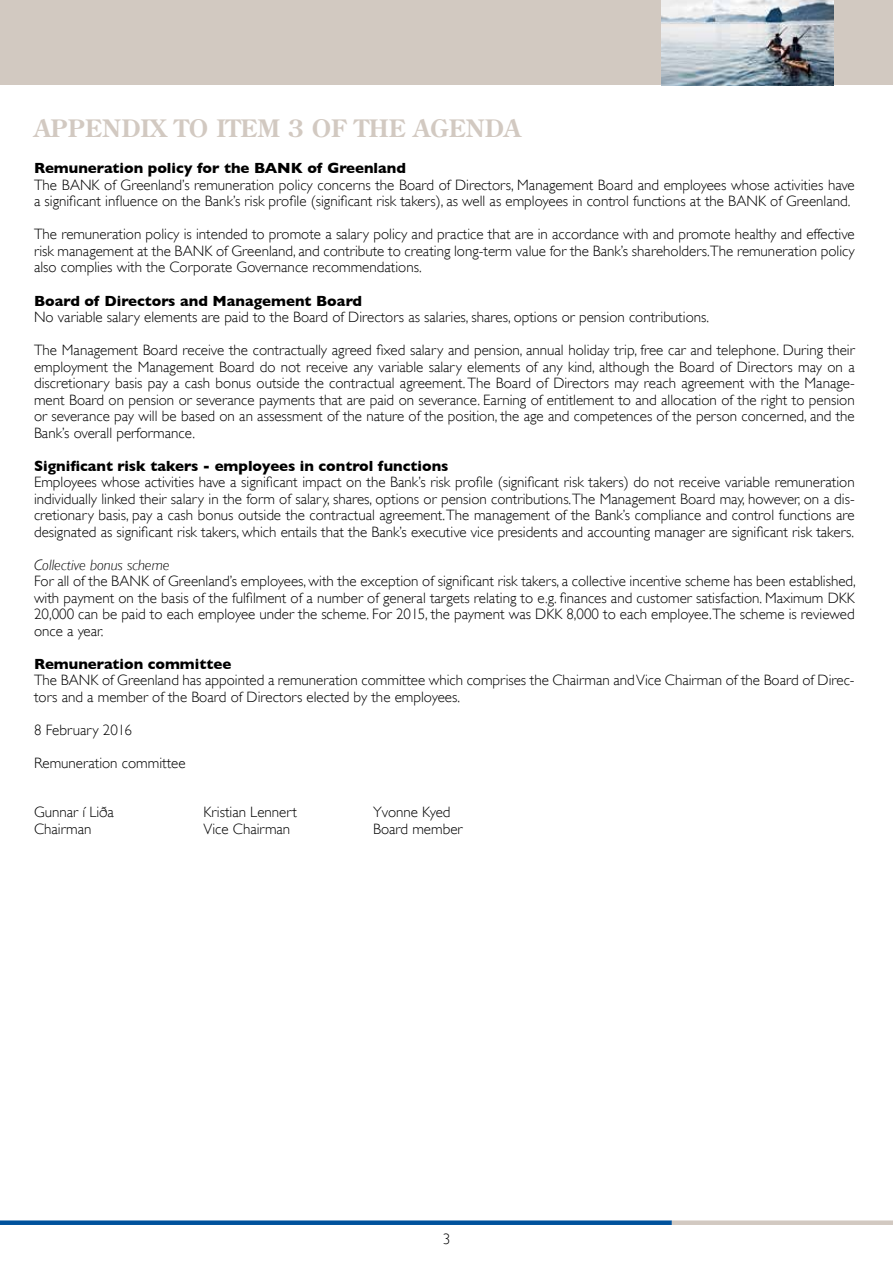
<style>
.page{position:relative;width:893px;height:1263px;background:#fff}
.page>*{position:absolute;margin:0;border:0;box-sizing:border-box;transform-origin:0 0}
.t1{font:700 24px "Century Old Style Std";color:#d2c9c1}
.t2{font:300 15px/16.5px "Gill Sans";color:#000}
.t3{font:700 15px "Gill Sans";color:#000}
.t4{font:italic 300 15px "Gill Sans";color:#000}
</style>
<div class="page">
<div style="left:0;top:0;width:893px;height:85px;background:#d2c9c1"></div>
<div style="left:0;top:1220px;width:672px;height:5px;background:#00529c"></div>
<div style="left:672px;top:1220px;width:221px;height:5px;background:#d2c9c1"></div>
<img style="left:662px;top:0;width:171px;height:85px">
<h1 class="t1" style="left:34px;top:113px;width:488px">APPENDIX TO ITEM 3 OF THE AGENDA</h1>
<p class="t3" style="left:34px;top:160px;width:373px">Remuneration policy for the BANK of Greenland</p>
<p class="t2" style="left:34px;top:177px;width:822px">The BANK of Greenland’s remuneration policy concerns the Board of Directors, Management Board and employees whose activities have a significant influence on the Bank’s risk profile (significant risk takers), as well as employees in control functions at the BANK of Greenland.</p>
<p class="t2" style="left:34px;top:226px;width:822px;text-align:justify">The remuneration policy is intended to promote a salary policy and practice that are in accordance with and promote healthy and effective risk management at the BANK of Greenland, and contribute to creating long-term value for the Bank’s shareholders.The remuneration policy also complies with the Corporate Governance recommendations.</p>
<p class="t3" style="left:34px;top:292px;width:329px">Board of Directors and Management Board</p>
<p class="t2" style="left:34px;top:309px;width:677px">No variable salary elements are paid to the Board of Directors as salaries, shares, options or pension contributions.</p>
<p class="t2" style="left:34px;top:342px;width:822px;text-align:justify">The Management Board receive the contractually agreed fixed salary and pension, annual holiday trip, free car and telephone. During their employment the Management Board do not receive any variable salary elements of any kind, although the Board of Directors may on a discretionary basis pay a cash bonus outside the contractual agreement. The Board of Directors may reach agreement with the Manage&shy;ment Board on pension or severance payments that are paid on severance. Earning of entitlement to and allocation of the right to pension or severance pay will be based on an assessment of the nature of the position, the age and competences of the person concerned, and the Bank’s overall performance.</p>
<p class="t3" style="left:34px;top:457px;width:416px">Significant risk takers - employees in control functions</p>
<p class="t2" style="left:34px;top:474px;width:822px;text-align:justify">Employees whose activities have a significant impact on the Bank’s risk profile (significant risk takers) do not receive variable remuneration individually linked their salary in the form of salary, shares, options or pension contributions. The Management Board may, however, on a dis&shy;cretionary basis, pay a cash bonus outside the contractual agreement. The management of the Bank’s compliance and control functions are designated as significant risk takers, which entails that the Bank’s executive vice presidents and accounting manager are significant risk takers.</p>
<p class="t4" style="left:34px;top:556px;width:137px">Collective bonus scheme</p>
<p class="t2" style="left:34px;top:573px;width:823px;text-align:justify">For all of the BANK of Greenland’s employees, with the exception of significant risk takers, a collective incentive scheme has been established, with payment on the basis of the fulfilment of a number of general targets relating to e.g. finances and customer satisfaction. Maximum DKK 20,000 can be paid to each employee under the scheme. For 2015, the payment was DKK 8,000 to each employee.The scheme is reviewed once a year.</p>
<p class="t3" style="left:34px;top:655px;width:199px">Remuneration committee</p>
<p class="t2" style="left:34px;top:672px;width:822px">The BANK of Greenland has appointed a remuneration committee which comprises the Chairman and Vice Chairman of the Board of Direc&shy;tors and a member of the Board of Directors elected by the employees.</p>
<p class="t2" style="left:34px;top:721px;width:100px">8 February 2016</p>
<p class="t2" style="left:34px;top:754px;width:153px">Remuneration committee</p>
<p class="t2" style="left:34px;top:804px;width:82px">Gunnar í Liða<br>Chairman</p>
<p class="t2" style="left:204px;top:804px;width:95px">Kristian Lennert<br>Vice Chairman</p>
<p class="t2" style="left:373px;top:804px;width:91px">Yvonne Kyed<br>Board member</p>
<p class="t2" style="left:443px;top:1231px;width:9px">3</p>
</div>
